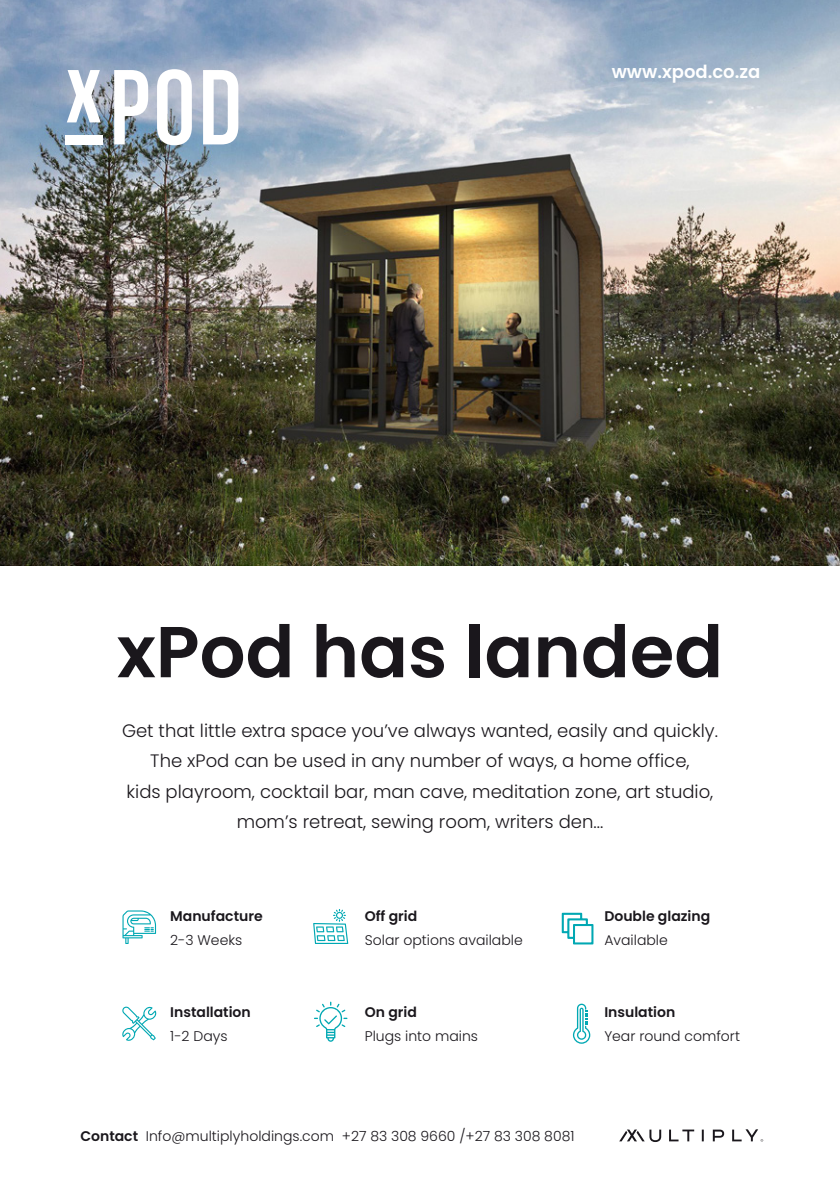
<style>
.page{position:relative;width:840px;height:1191px;background:#fff}
.page>*{position:absolute;margin:0;border:0;box-sizing:border-box;transform-origin:0 0}
.t1{font:600 72px "Poppins";color:#1a171c}
.t2{font:300 18px/30.4px "Poppins";color:#1a171c;text-align:center}
.t3{font:600 18px "Poppins";color:#fff}
.t4{font:300 14px "Poppins";color:#1a171c}
.t5{font:600 14px "Poppins";color:#1a171c}
.s1{font-weight:600}
</style>
<div class="page">
<img style="left:0;top:0;width:839px;height:565px">
<svg style="left:114px;top:70px;width:34px;height:74px"></svg>
<svg style="left:157px;top:69px;width:35px;height:76px"></svg>
<svg style="left:203px;top:70px;width:35px;height:74px"></svg>
<svg style="left:67px;top:70px;width:34px;height:52px"></svg>
<div style="left:65px;top:135px;width:37px;height:9px;background:#fff"></div>
<svg style="left:122px;top:1006px;width:35px;height:35px"></svg>
<svg style="left:314px;top:1001px;width:33px;height:40px"></svg>
<svg style="left:313px;top:909px;width:35px;height:35px"></svg>
<svg style="left:561px;top:913px;width:32px;height:31px"></svg>
<svg style="left:572px;top:1003px;width:18px;height:40px"></svg>
<svg style="left:122px;top:910px;width:34px;height:34px"></svg>
<svg style="left:619px;top:1129px;width:143px;height:13px"></svg>
<p class="t3" style="left:611px;top:61px;width:150px">www.xpod.co.za</p>
<h1 class="t1" style="left:117px;top:610px;width:607px">xPod has landed</h1>
<p class="t2" style="left:122px;top:715px;width:597px">Get that little extra space you’ve always wanted, easily and quickly.<br>The xPod can be used in any number of ways, a home office,<br>kids playroom, cocktail bar, man cave, meditation zone, art studio, mom’s retreat, sewing room, writers den...</p>
<p class="t5" style="left:170px;top:907px;width:94px">Manufacture</p>
<p class="t4" style="left:170px;top:931px;width:73px">2-3 Weeks</p>
<p class="t5" style="left:170px;top:1003px;width:82px">Installation</p>
<p class="t4" style="left:170px;top:1027px;width:59px">1-2 Days</p>
<p class="t5" style="left:364px;top:907px;width:54px">Off grid</p>
<p class="t4" style="left:364px;top:931px;width:159px">Solar options available</p>
<p class="t5" style="left:364px;top:1003px;width:54px">On grid</p>
<p class="t4" style="left:364px;top:1027px;width:115px">Plugs into mains</p>
<p class="t5" style="left:604px;top:907px;width:107px">Double glazing</p>
<p class="t4" style="left:604px;top:931px;width:65px">Available</p>
<p class="t5" style="left:604px;top:1003px;width:72px">Insulation</p>
<p class="t4" style="left:604px;top:1027px;width:137px">Year round comfort</p>
<p class="t4" style="left:80px;top:1128px;width:495px"><span class="s1">Contact</span> Info@multiplyholdings.com +27 83 308 9660 /+27 83 308 8081</p>
</div>
